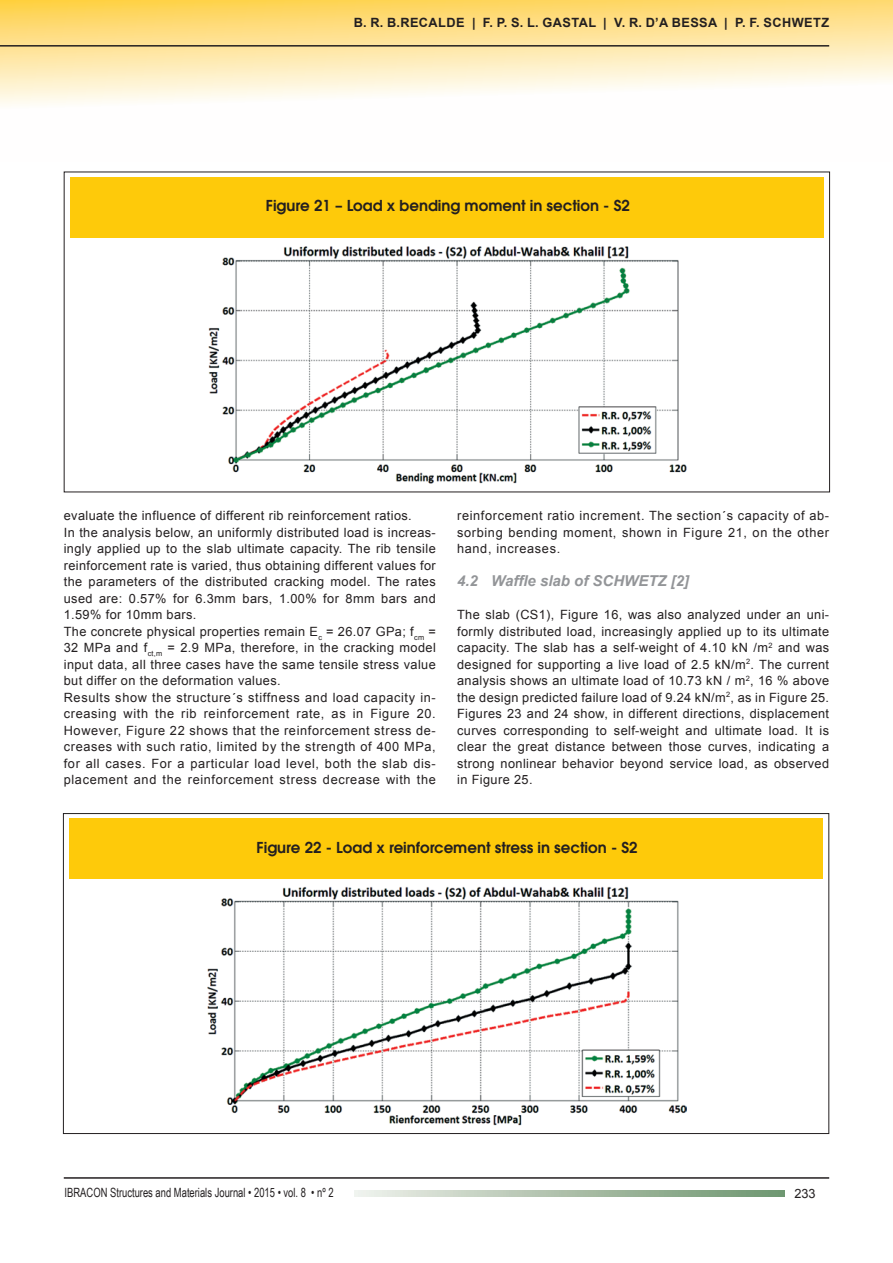
<style>
.page{position:relative;width:893px;height:1263px;background:#fff}
.page>*{position:absolute;margin:0;border:0;box-sizing:border-box;transform-origin:0 0}
.t1{font:600 15px "Avant Garde";color:#231f20}
.t2{font:italic 700 15px "Arial";color:#939598}
.t3{font:12.75px/16.5px "Arial";letter-spacing:.03em;color:#231f20;text-align:justify}
.t4{font:700 12.75px "Arial";letter-spacing:.035em;color:#231f20}
.t5{font:12.75px "Arial Narrow";color:#231f20;scale:.9 1}
</style>
<div class="page">
<svg style="left:0;top:0;width:893px;height:105px"></svg>
<hr style="left:64px;top:1177px;width:765px;height:2px;background:#231f20">
<hr style="left:0;top:45px;width:829px;height:2px;background:#231f20">
<svg style="left:354px;top:1190px;width:431px;height:6px;background:#acc0aa"></svg>
<div style="left:70px;top:177px;width:753px;height:60px;background:#feca0a"></div>
<img style="left:208px;top:246px;width:479px;height:238px">
<div style="left:70px;top:819px;width:753px;height:60px;background:#feca0a"></div>
<img style="left:207px;top:886px;width:479px;height:240px">
<p class="t4" style="left:354px;top:14px;width:477px">B. R. B.RECALDE | F. P. S. L. GASTAL | V. R. D’A BESSA | P. F. SCHWETZ</p>
<p class="t1" style="left:266px;top:196px;width:366px">Figure 21 – Load x bending moment in section - S2</p>
<p class="t3" style="left:64px;top:507px;width:374px;text-align:left">evaluate the influence of different rib reinforcement ratios.<br>In the analysis below, an uniformly distributed load is increas&shy;ingly applied up to the slab ultimate capacity. The rib tensile reinforcement rate is varied, thus obtaining different values for the parameters of the distributed cracking model. The rates used are: 0.57% for 6.3mm bars, 1.00% for 8mm bars and 1.59% for 10mm bars.<br>The concrete physical properties remain E<sub>c</sub> = 26.07 GPa; f<sub>cm</sub> = 32 MPa and f<sub>ct,m</sub> = 2.9 MPa, therefore, in the cracking model input data, all three cases have the same tensile stress value but differ on the deformation values.<br>Results show the structure´s stiffness and load capacity in&shy;creasing with the rib reinforcement rate, as in Figure 20.<br>However, Figure 22 shows that the reinforcement stress de&shy;creases with such ratio, limited by the strength of 400 MPa, for all cases. For a particular load level, both the slab dis&shy;placement and the reinforcement stress decrease with the</p>
<p class="t3" style="left:457px;top:507px;width:374px">reinforcement ratio increment. The section´s capacity of ab&shy;sorbing bending moment, shown in Figure 21, on the other hand, increases.</p>
<p class="t2" style="left:457px;top:571px;width:234px">4.2 Waffle slab of SCHWETZ [2]</p>
<p class="t3" style="left:457px;top:606px;width:374px">The slab (CS1), Figure 16, was also analyzed under an uni&shy;formly distributed load, increasingly applied up to its ultimate capacity. The slab has a self-weight of 4.10 kN /m<sup>2</sup> and was designed for supporting a live load of 2.5 kN/m<sup>2</sup>. The current analysis shows an ultimate load of 10.73 kN / m<sup>2</sup>, 16 % above the design predicted failure load of 9.24 kN/m<sup>2</sup>, as in Figure 25.<br>Figures 23 and 24 show, in different directions, displacement curves corresponding to self-weight and ultimate load. It is clear the great distance between those curves, indicating a strong nonlinear behavior beyond service load, as observed in Figure 25.</p>
<p class="t1" style="left:257px;top:838px;width:383px">Figure 22 - Load x reinforcement stress in section - S2</p>
<p class="t5" style="left:65px;top:1183px;width:300px">IBRACON Structures and Materials Journal • 2015 • vol. 8 • nº 2</p>
<p class="t3" style="left:794px;top:1185px;width:23px">233</p>
</div>
